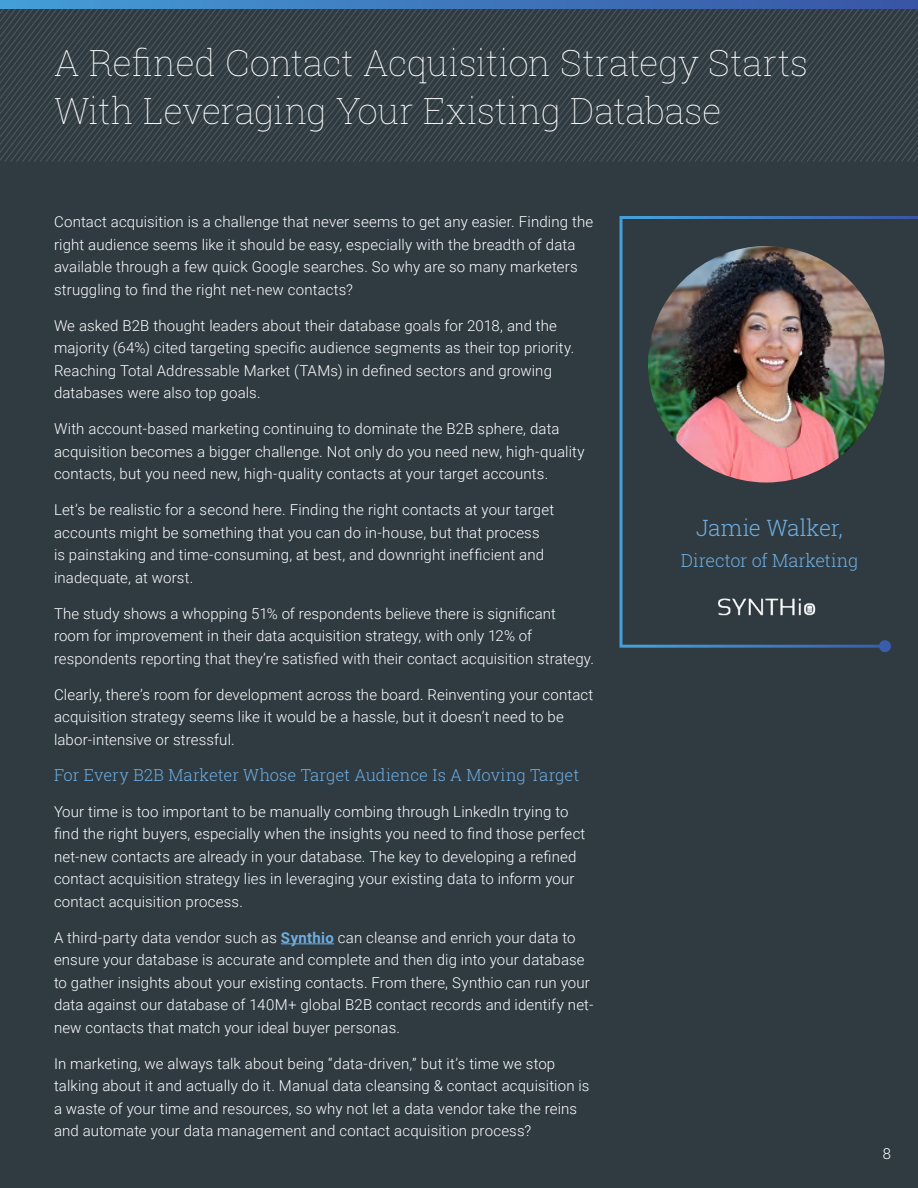
<style>
.page{position:relative;width:918px;height:1188px;background:#2f3a41}
.page>*{position:absolute;margin:0;border:0;box-sizing:border-box;transform-origin:0 0}
.t1{font:100 36px/48px "Roboto Slab";letter-spacing:-.01em;color:#fff}
.t2{font:300 22.5px "Roboto Slab";letter-spacing:-.01em;color:#6eaddf}
.t3{font:300 18px "Roboto Slab";letter-spacing:-.015em;color:#6eaddf}
.t4{font:300 16.5px "Roboto Slab";color:#6eaddf}
.t5{font:300 15px/22.5px "Roboto";letter-spacing:.01em;color:#fff}
.t6{font:300 15px "Roboto Slab";color:#fff}
.s1{font-weight:700;color:#6eaddf}
</style>
<div class="page">
<svg style="left:0;top:8px;width:670px;height:154px"></svg>
<svg style="left:670px;top:8px;width:248px;height:154px"></svg>
<svg style="left:0;top:0;width:918px;height:8px;background:#3e78bd"></svg>
<hr style="left:281px;top:943px;width:53px;height:1px;background:#6eaddf">
<svg style="left:619px;top:216px;width:299px;height:432px"></svg>
<svg style="left:879px;top:640px;width:12px;height:12px"></svg>
<img style="left:648px;top:246px;width:237px;height:237px;border-radius:118px">
<img style="left:691px;top:580px;width:150px;height:49px">
<h1 class="t1" style="left:54px;top:38px;width:756px">A Refined Contact Acquisition Strategy Starts<br>With Leveraging Your Existing Database</h1>
<p class="t5" style="left:54px;top:210px;width:541px">Contact acquisition is a challenge that never seems to get any easier. Finding the right audience seems like it should be easy, especially with the breadth of data available through a few quick Google searches. So why are so many marketers struggling to find the right net-new contacts?</p>
<p class="t5" style="left:54px;top:314px;width:522px">We asked B2B thought leaders about their database goals for 2018, and the majority (64%) cited targeting specific audience segments as their top priority.<br>Reaching Total Addressable Market (TAMs) in defined sectors and growing databases were also top goals.</p>
<p class="t5" style="left:54px;top:417px;width:532px">With account-based marketing continuing to dominate the B2B sphere, data acquisition becomes a bigger challenge. Not only do you need new, high-quality contacts, but you need new, high-quality contacts at your target accounts.</p>
<p class="t5" style="left:54px;top:498px;width:502px">Let’s be realistic for a second here. Finding the right contacts at your target accounts might be something that you can do in-house, but that process is painstaking and time-consuming, at best, and downright inefficient and inadequate, at worst.</p>
<p class="t5" style="left:54px;top:602px;width:541px">The study shows a whopping 51% of respondents believe there is significant room for improvement in their data acquisition strategy, with only 12% of respondents reporting that they’re satisfied with their contact acquisition strategy.</p>
<p class="t5" style="left:54px;top:683px;width:541px">Clearly, there’s room for development across the board. Reinventing your contact acquisition strategy seems like it would be a hassle, but it doesn’t need to be labor-intensive or stressful.</p>
<p class="t4" style="left:54px;top:763px;width:527px">For Every B2B Marketer Whose Target Audience Is A Moving Target</p>
<p class="t5" style="left:54px;top:800px;width:533px">Your time is too important to be manually combing through LinkedIn trying to find the right buyers, especially when the insights you need to find those perfect net-new contacts are already in your database. The key to developing a refined contact acquisition strategy lies in leveraging your existing data to inform your contact acquisition process.</p>
<p class="t5" style="left:54px;top:926px;width:541px">A third-party data vendor such as <span class="s1">Synthio</span> can cleanse and enrich your data to ensure your database is accurate and complete and then dig into your database to gather insights about your existing contacts. From there, Synthio can run your data against our database of 140M+ global B2B contact records and identify net&shy;new contacts that match your ideal buyer personas.</p>
<p class="t5" style="left:54px;top:1052px;width:537px">In marketing, we always talk about being “data-driven,” but it’s time we stop talking about it and actually do it. Manual data cleansing &amp; contact acquisition is a waste of your time and resources, so why not let a data vendor take the reins and automate your data management and contact acquisition process?</p>
<h2 class="t2" style="left:696px;top:513px;width:148px">Jamie Walker,</h2>
<p class="t3" style="left:681px;top:548px;width:179px">Director of Marketing</p>
<p class="t6" style="left:883px;top:1143px;width:10px">8</p>
</div>
